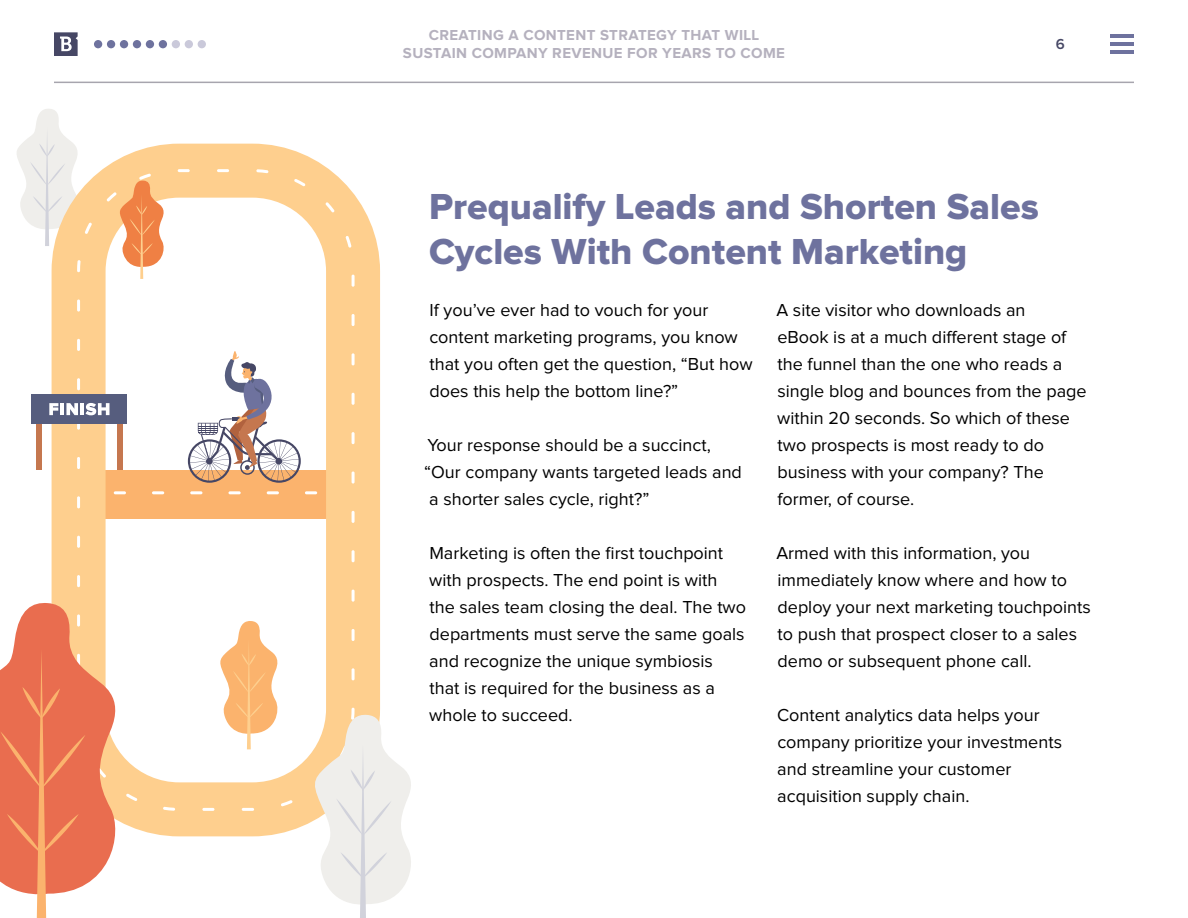
<style>
.page{position:relative;width:1188px;height:918px;background:#fff}
.page>*{position:absolute;margin:0;border:0;box-sizing:border-box;transform-origin:0 0}
.t1{font:37.5px/45px "Proxima Nova Extrabld";color:#6e729e}
.t2{font:18px/27px "Proxima Nova";color:#000}
.t3{font:700 15px/18px "Proxima Nova";letter-spacing:.025em;color:#b5b1be;text-align:center}
.t4{font:600 15px "Proxima Nova";color:#464765}
</style>
<div class="page">
<svg style="left:17px;top:109px;width:57px;height:137px"></svg>
<svg style="left:54px;top:32px;width:24px;height:24px"></svg>
<hr style="left:1110px;top:34px;width:24px;height:4px;background:#6e729e">
<hr style="left:1110px;top:42px;width:24px;height:4px;background:#6e729e">
<hr style="left:1110px;top:50px;width:24px;height:4px;background:#6e729e">
<div style="left:94px;top:40px;width:8px;height:8px;background:#6e729e;border-radius:50%"></div>
<div style="left:120px;top:40px;width:8px;height:8px;background:#6e729e;border-radius:50%"></div>
<div style="left:146px;top:40px;width:8px;height:8px;background:#6e729e;border-radius:50%"></div>
<div style="left:172px;top:40px;width:8px;height:8px;background:#cac9da;border-radius:50%"></div>
<div style="left:107px;top:40px;width:8px;height:8px;background:#6e729e;border-radius:50%"></div>
<div style="left:133px;top:40px;width:8px;height:8px;background:#6e729e;border-radius:50%"></div>
<div style="left:159px;top:40px;width:8px;height:8px;background:#6e729e;border-radius:50%"></div>
<div style="left:198px;top:40px;width:8px;height:8px;background:#cac9da;border-radius:50%"></div>
<div style="left:185px;top:40px;width:8px;height:8px;background:#cac9da;border-radius:50%"></div>
<hr style="left:54px;top:82px;width:1080px;height:1px;background:#a7a5ae">
<svg style="left:52px;top:144px;width:328px;height:692px;background:#fdd6a1"></svg>
<svg style="left:77px;top:169px;width:278px;height:642px"></svg>
<svg style="left:305px;top:491px;width:12px;height:3px"></svg>
<svg style="left:267px;top:491px;width:12px;height:3px"></svg>
<svg style="left:228px;top:491px;width:13px;height:3px"></svg>
<svg style="left:190px;top:491px;width:12px;height:3px"></svg>
<svg style="left:152px;top:491px;width:12px;height:3px"></svg>
<svg style="left:114px;top:491px;width:12px;height:3px"></svg>
<svg style="left:188px;top:351px;width:113px;height:132px"></svg>
<div style="left:36px;top:412px;width:6px;height:58px;background:#c5774f"></div>
<div style="left:117px;top:412px;width:6px;height:58px;background:#c5774f"></div>
<div style="left:32px;top:395px;width:95px;height:29px;background:#565d7e"></div>
<svg style="left:49px;top:403px;width:9px;height:12px"></svg>
<hr style="left:60px;top:403px;width:4px;height:12px;background:#fff">
<svg style="left:66px;top:403px;width:12px;height:12px"></svg>
<hr style="left:80px;top:403px;width:4px;height:12px;background:#fff">
<svg style="left:86px;top:403px;width:23px;height:12px"></svg>
<svg style="left:311px;top:714px;width:100px;height:204px"></svg>
<svg style="left:0;top:602px;width:126px;height:316px"></svg>
<svg style="left:218px;top:621px;width:63px;height:128px"></svg>
<svg style="left:118px;top:180px;width:49px;height:99px"></svg>
<p class="t3" style="left:403px;top:27px;width:384px">CREATING A CONTENT STRATEGY THAT WILL<br>SUSTAIN COMPANY REVENUE FOR YEARS TO COME</p>
<p class="t4" style="left:1056px;top:37px;width:11px">6</p>
<h1 class="t1" style="left:429px;top:185px;width:611px">Prequalify Leads and Shorten Sales<br>Cycles With Content Marketing</h1>
<p class="t2" style="left:776px;top:298px;width:312px">A site visitor who downloads an<br>eBook is at a much different stage of the funnel than the one who reads a single blog and bounces from the page within 20 seconds. So which of these two prospects is most ready to do business with your company? The former, of course.</p>
<p class="t2" style="left:776px;top:541px;width:316px">Armed with this information, you immediately know where and how to deploy your next marketing touchpoints to push that prospect closer to a sales demo or subsequent phone call.</p>
<p class="t2" style="left:777px;top:703px;width:286px">Content analytics data helps your company prioritize your investments and streamline your customer acquisition supply chain.</p>
<p class="t2" style="left:429px;top:298px;width:325px">If you’ve ever had to vouch for your content marketing programs, you know that you often get the question, “But how does this help the bottom line?”</p>
<p class="t2" style="left:424px;top:433px;width:319px">Your response should be a succinct, “Our company wants targeted leads and a shorter sales cycle, right?”</p>
<p class="t2" style="left:429px;top:541px;width:318px">Marketing is often the first touchpoint with prospects. The end point is with the sales team closing the deal. The two departments must serve the same goals and recognize the unique symbiosis that is required for the business as a whole to succeed.</p>
</div>
